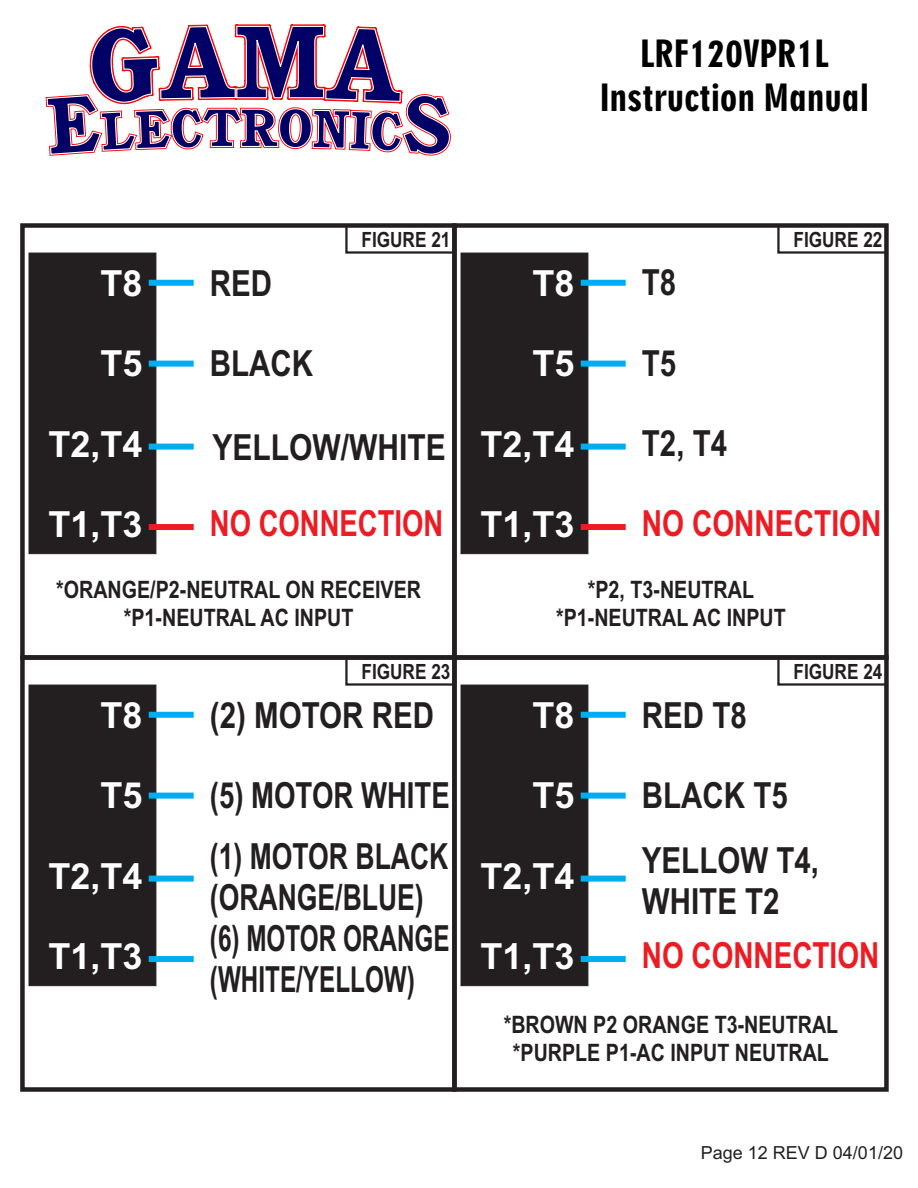
<style>
.page{position:relative;width:918px;height:1188px;background:#fff}
.page>*{position:absolute;margin:0;border:0;box-sizing:border-box;transform-origin:0 0}
.t1{font:700 36px/64.3px "Arial Narrow";color:#231f20}
.t2{font:700 36px "Arial";color:#fff}
.t3{font:700 36px/40.8px "Arial Narrow";color:#231f20;scale:.9 1}
.t4{font:36px/43.5px "Geometric 706 BT Black Condensed B";color:#000;text-align:center}
.t5{font:700 36px/60.8px "Arial Narrow";color:#231f20;scale:.93 1}
.t6{font:700 36px "Arial Narrow";color:#ed1c24;scale:.95 1}
.t7{font:700 36px "Arial Narrow";color:#ed1c24;scale:.93 1}
.t8{font:700 24px/27.5px "Arial Narrow";color:#231f20;text-align:center}
.t9{font:700 21px "Arial Narrow";color:#231f20}
.t10{font:18px "Arial";color:#231f20}
</style>
<div class="page">
<div style="left:20px;top:223px;width:437px;height:437px;border:4px solid #231f20"></div>
<div style="left:20px;top:655px;width:437px;height:437px;border:4px solid #231f20"></div>
<div style="left:452px;top:223px;width:437px;height:437px;border:4px solid #231f20"></div>
<div style="left:452px;top:655px;width:437px;height:437px;border:4px solid #231f20"></div>
<div style="left:345px;top:224px;width:111px;height:30px;border:2px solid #231f20"></div>
<div style="left:345px;top:656px;width:111px;height:30px;border:2px solid #231f20"></div>
<div style="left:777px;top:224px;width:111px;height:30px;border:2px solid #231f20"></div>
<div style="left:777px;top:656px;width:111px;height:30px;border:2px solid #231f20"></div>
<div style="left:28px;top:252px;width:129px;height:302px;background:#231f20"></div>
<div style="left:149px;top:280px;width:45px;height:6px;background:#00aeef"></div>
<div style="left:149px;top:361px;width:45px;height:6px;background:#00aeef"></div>
<div style="left:149px;top:444px;width:45px;height:6px;background:#00aeef"></div>
<div style="left:149px;top:524px;width:45px;height:6px;background:#ed1c24"></div>
<div style="left:28px;top:684px;width:129px;height:302px;background:#231f20"></div>
<div style="left:149px;top:712px;width:45px;height:6px;background:#00aeef"></div>
<div style="left:149px;top:793px;width:45px;height:6px;background:#00aeef"></div>
<div style="left:149px;top:876px;width:45px;height:6px;background:#00aeef"></div>
<div style="left:149px;top:956px;width:45px;height:6px;background:#00aeef"></div>
<div style="left:460px;top:684px;width:129px;height:302px;background:#231f20"></div>
<div style="left:581px;top:712px;width:45px;height:6px;background:#00aeef"></div>
<div style="left:581px;top:793px;width:45px;height:6px;background:#00aeef"></div>
<div style="left:581px;top:876px;width:45px;height:6px;background:#00aeef"></div>
<div style="left:581px;top:956px;width:45px;height:6px;background:#00aeef"></div>
<div style="left:460px;top:252px;width:129px;height:302px;background:#231f20"></div>
<div style="left:581px;top:280px;width:45px;height:6px;background:#00aeef"></div>
<div style="left:581px;top:361px;width:45px;height:6px;background:#00aeef"></div>
<div style="left:581px;top:444px;width:45px;height:6px;background:#00aeef"></div>
<div style="left:581px;top:524px;width:45px;height:6px;background:#ed1c24"></div>
<svg style="left:46px;top:24px;width:405px;height:132px"></svg>
<h1 class="t4" style="left:600px;top:36px;width:271px">LRF120VPR1L<br>Instruction Manual</h1>
<p class="t9" style="left:362px;top:231px;width:90px">FIGURE 21</p>
<p class="t9" style="left:794px;top:231px;width:90px">FIGURE 22</p>
<h1 class="t2" style="left:100px;top:270px;width:44px">T8</h1>
<h1 class="t1" style="left:210px;top:254px;width:64px">RED</h1>
<h1 class="t2" style="left:532px;top:270px;width:44px">T8</h1>
<h1 class="t1" style="left:642px;top:254px;width:36px">T8</h1>
<h1 class="t2" style="left:100px;top:350px;width:44px">T5</h1>
<h1 class="t1" style="left:210px;top:335px;width:105px">BLACK</h1>
<h1 class="t2" style="left:532px;top:350px;width:44px">T5</h1>
<h1 class="t1" style="left:642px;top:335px;width:36px">T5</h1>
<h1 class="t2" style="left:48px;top:430px;width:96px">T2,T4</h1>
<h1 class="t1" style="left:213px;top:418px;width:235px">YELLOW/WHITE</h1>
<h1 class="t2" style="left:480px;top:430px;width:96px">T2,T4</h1>
<h1 class="t1" style="left:642px;top:414px;width:87px">T2, T4</h1>
<h1 class="t2" style="left:48px;top:511px;width:96px">T1,T3</h1>
<h1 class="t7" style="left:210px;top:510px;width:252px">NO CONNECTION</h1>
<h1 class="t2" style="left:480px;top:511px;width:96px">T1,T3</h1>
<h1 class="t6" style="left:642px;top:510px;width:254px">NO CONNECTION</h1>
<p class="t8" style="left:56px;top:578px;width:366px">*ORANGE/P2-NEUTRAL ON RECEIVER *P1-NEUTRAL AC INPUT</p>
<p class="t8" style="left:556px;top:578px;width:231px">*P2, T3-NEUTRAL *P1-NEUTRAL AC INPUT</p>
<p class="t9" style="left:362px;top:663px;width:90px">FIGURE 23</p>
<p class="t9" style="left:794px;top:663px;width:90px">FIGURE 24</p>
<h1 class="t2" style="left:100px;top:702px;width:44px">T8</h1>
<h1 class="t1" style="left:210px;top:686px;width:226px">(2) MOTOR RED</h1>
<h1 class="t2" style="left:532px;top:702px;width:44px">T8</h1>
<h1 class="t1" style="left:642px;top:686px;width:106px">RED T8</h1>
<h1 class="t2" style="left:100px;top:782px;width:44px">T5</h1>
<h1 class="t2" style="left:48px;top:862px;width:96px">T2,T4</h1>
<h1 class="t2" style="left:48px;top:943px;width:96px">T1,T3</h1>
<h1 class="t5" style="left:210px;top:769px;width:259px">(5) MOTOR WHITE (1) MOTOR BLACK</h1>
<h1 class="t3" style="left:210px;top:881px;width:268px">(ORANGE/BLUE) (6) MOTOR ORANGE (WHITE/YELLOW)</h1>
<h1 class="t2" style="left:532px;top:782px;width:44px">T5</h1>
<h1 class="t2" style="left:480px;top:862px;width:96px">T2,T4</h1>
<h1 class="t2" style="left:480px;top:943px;width:96px">T1,T3</h1>
<h1 class="t1" style="left:642px;top:767px;width:179px">BLACK T5<br>YELLOW T4,</h1>
<h1 class="t1" style="left:642px;top:873px;width:139px">WHITE T2</h1>
<h1 class="t6" style="left:642px;top:942px;width:251px">NO CONNECTION</h1>
<p class="t8" style="left:504px;top:1013px;width:336px">*BROWN P2 ORANGE T3-NEUTRAL *PURPLE P1-AC INPUT NEUTRAL</p>
<p class="t10" style="left:701px;top:1146px;width:204px">Page 12 REV D 04/01/20</p>
</div>
